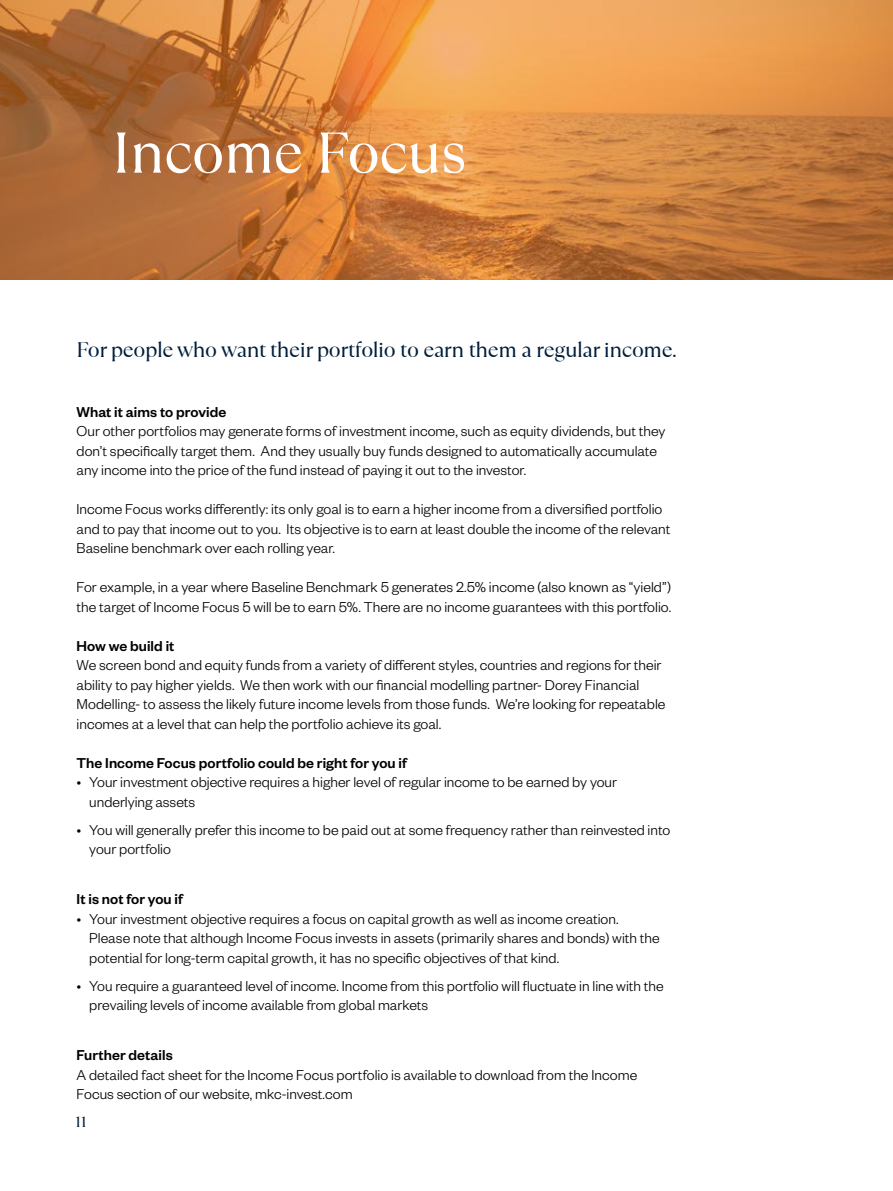
<style>
.page{position:relative;width:893px;height:1191px;background:#fff}
.page>*{position:absolute;margin:0;border:0;box-sizing:border-box;transform-origin:0 0}
.t1{font:57.3px "TT Ramillas";letter-spacing:-.015em;color:#fff}
.t2{font:21px "TT Ramillas";letter-spacing:-.02em;color:#001f3b}
.t3{font:300 15.75px/19.5px "Founders Grotesk";color:#000}
.t4{font:500 15.75px "Founders Grotesk";letter-spacing:.005em;color:#000}
.t5{font:15px "TT Ramillas";color:#001f3b}
</style>
<div class="page">
<svg style="left:0;top:0;width:893px;height:280px;background:#cd8241"></svg>
<h1 class="t1" style="left:112px;top:119px;width:356px">Income Focus</h1>
<h2 class="t2" style="left:77px;top:337px;width:602px">For people who want their portfolio to earn them a regular income.</h2>
<p class="t4" style="left:77px;top:402px;width:151px">What it aims to provide</p>
<p class="t3" style="left:77px;top:420px;width:590px">Our other portfolios may generate forms of investment income, such as equity dividends, but they don’t specifically target them. And they usually buy funds designed to automatically accumulate any income into the price of the fund instead of paying it out to the investor.</p>
<p class="t3" style="left:77px;top:498px;width:595px">Income Focus works differently: its only goal is to earn a higher income from a diversified portfolio and to pay that income out to you. Its objective is to earn at least double the income of the relevant<br>Baseline benchmark over each rolling year.</p>
<p class="t3" style="left:77px;top:576px;width:596px">For example, in a year where Baseline Benchmark 5 generates 2.5% income (also known as “yield”) the target of Income Focus 5 will be to earn 5%. There are no income guarantees with this portfolio.</p>
<p class="t4" style="left:77px;top:636px;width:99px">How we build it</p>
<p class="t3" style="left:77px;top:654px;width:590px">We screen bond and equity funds from a variety of different styles, countries and regions for their ability to pay higher yields. We then work with our financial modelling partner- Dorey Financial Modelling- to assess the likely future income levels from those funds. We’re looking for repeatable incomes at a level that can help the portfolio achieve its goal.</p>
<p class="t4" style="left:77px;top:753px;width:332px">The Income Focus portfolio could be right for you if</p>
<p class="t3" style="left:89px;top:771px;width:529px;text-indent:-13px">• Your investment objective requires a higher level of regular income to be earned by your underlying assets</p>
<p class="t3" style="left:89px;top:819px;width:582px;text-indent:-13px">• You will generally prefer this income to be paid out at some frequency rather than reinvested into your portfolio</p>
<p class="t4" style="left:77px;top:889px;width:108px">It is not for you if</p>
<p class="t3" style="left:89px;top:908px;width:572px;text-indent:-13px">• Your investment objective requires a focus on capital growth as well as income creation.<br>Please note that although Income Focus invests in assets (primarily shares and bonds) with the potential for long-term capital growth, it has no specific objectives of that kind.</p>
<p class="t3" style="left:89px;top:975px;width:576px;text-indent:-13px">• You require a guaranteed level of income. Income from this portfolio will fluctuate in line with the prevailing levels of income available from global markets</p>
<p class="t4" style="left:77px;top:1045px;width:98px">Further details</p>
<p class="t3" style="left:77px;top:1064px;width:562px">A detailed fact sheet for the Income Focus portfolio is available to download from the Income<br>Focus section of our website, mkc-invest.com</p>
<p class="t5" style="left:75px;top:1113px;width:13px">11</p>
</div>
